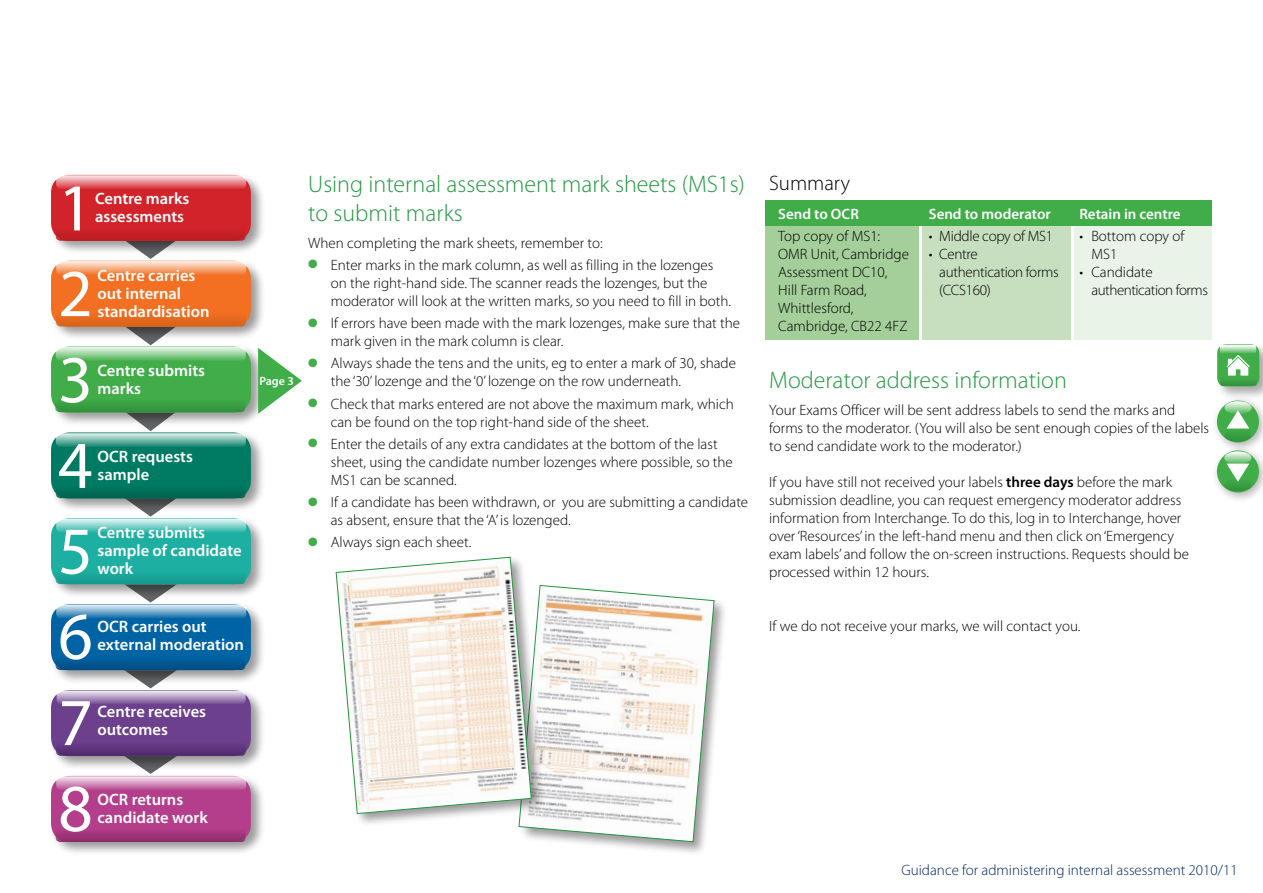
<style>
.page{position:relative;width:1263px;height:893px;background:#fff}
.page>*{position:absolute;margin:0;border:0;box-sizing:border-box;transform-origin:0 0}
.t1{font:67.5px "Myriad Pro";color:#fff}
.t2{font:300 24px/28.8px "Myriad Pro";color:#249842}
.t3{font:300 21px "Myriad Pro";color:#000}
.t4{font:600 16.5px/18px "Myriad Pro";color:#fff}
.t5{font:300 15px/18px "Myriad Pro";color:#000}
.t6{font:300 15px/18px "Myriad Pro";letter-spacing:-.02em;color:#000}
.t7{font:300 15px "Myriad Pro";color:#00245d}
.t8{font:600 15px "Myriad Pro";color:#fff}
.t9{font:300 15px/18px "Myriad Pro";letter-spacing:-.03em;color:#000}
.t10{font:600 12px "Myriad Pro";color:#fff}
.s1{color:#41ad49}
.s2{font-weight:600}
</style>
<div class="page">
<svg style="left:146px;top:771px;width:9px;height:2px"></svg>
<svg style="left:146px;top:685px;width:10px;height:2px"></svg>
<svg style="left:145px;top:599px;width:11px;height:2px"></svg>
<svg style="left:145px;top:513px;width:11px;height:3px"></svg>
<svg style="left:145px;top:427px;width:11px;height:3px"></svg>
<svg style="left:145px;top:341px;width:12px;height:3px"></svg>
<svg style="left:145px;top:255px;width:11px;height:3px"></svg>
<div style="left:48px;top:172px;width:217px;height:83px;background:#000;opacity:.4"></div>
<div style="left:51px;top:175px;width:200px;height:66px;background:#d2232a;border-radius:18px"></div>
<div style="left:48px;top:773px;width:217px;height:83px;background:#000;opacity:.4"></div>
<div style="left:51px;top:776px;width:200px;height:66px;background:#b43e8b;border-radius:18px"></div>
<div style="left:48px;top:687px;width:217px;height:84px;background:#000;opacity:.4"></div>
<div style="left:51px;top:690px;width:200px;height:66px;background:#6c408d;border-radius:18px"></div>
<div style="left:48px;top:601px;width:217px;height:84px;background:#000;opacity:.4"></div>
<div style="left:51px;top:604px;width:200px;height:66px;background:#0064a4;border-radius:18px"></div>
<div style="left:48px;top:516px;width:217px;height:83px;background:#000;opacity:.4"></div>
<div style="left:51px;top:518px;width:200px;height:66px;background:#1db0a2;border-radius:18px"></div>
<div style="left:48px;top:430px;width:217px;height:83px;background:#000;opacity:.4"></div>
<div style="left:51px;top:432px;width:200px;height:66px;background:#007b63;border-radius:18px"></div>
<div style="left:48px;top:344px;width:217px;height:83px;background:#000;opacity:.4"></div>
<div style="left:51px;top:347px;width:200px;height:66px;background:#41ad49;border-radius:18px"></div>
<div style="left:48px;top:258px;width:217px;height:83px;background:#000;opacity:.4"></div>
<div style="left:51px;top:261px;width:200px;height:66px;background:#f36f21;border-radius:18px"></div>
<svg style="left:56px;top:175px;width:190px;height:14px;background:#e68b8e"></svg>
<svg style="left:56px;top:261px;width:190px;height:14px;background:#f8b289"></svg>
<svg style="left:56px;top:347px;width:190px;height:14px;background:#9ad39e"></svg>
<svg style="left:56px;top:433px;width:190px;height:14px;background:#78b9ac"></svg>
<svg style="left:56px;top:519px;width:190px;height:14px;background:#84d3cc"></svg>
<svg style="left:56px;top:604px;width:190px;height:14px;background:#7baecf"></svg>
<svg style="left:57px;top:690px;width:189px;height:14px;background:#b19ac2"></svg>
<svg style="left:56px;top:776px;width:190px;height:14px;background:#d799c1"></svg>
<div style="left:56px;top:227px;width:190px;height:14px;background:#c62026;border-radius:4px"></div>
<div style="left:56px;top:313px;width:190px;height:13px;background:#e4681e;border-radius:4px"></div>
<svg style="left:55px;top:398px;width:190px;height:14px;fill:#3aa043"></svg>
<div style="left:56px;top:484px;width:190px;height:14px;background:#007059;border-radius:4px"></div>
<div style="left:56px;top:570px;width:190px;height:14px;background:#1aa598;border-radius:4px"></div>
<svg style="left:56px;top:656px;width:190px;height:14px;fill:#005994"></svg>
<svg style="left:56px;top:742px;width:190px;height:14px"></svg>
<svg style="left:56px;top:828px;width:190px;height:14px"></svg>
<svg style="left:258px;top:348px;width:44px;height:66px"></svg>
<div style="left:1212px;top:396px;width:51px;height:58px;background:#000;opacity:.31"></div>
<div style="left:1217px;top:400px;width:42px;height:42px;background:#41ad49;border-radius:50%"></div>
<svg style="left:1224px;top:401px;width:27px;height:13px"></svg>
<svg style="left:1226px;top:410px;width:23px;height:18px"></svg>
<div style="left:1212px;top:445px;width:51px;height:59px;background:#000;opacity:.31"></div>
<svg style="left:1217px;top:450px;width:42px;height:42px"></svg>
<svg style="left:1226px;top:464px;width:23px;height:17px"></svg>
<svg style="left:1224px;top:451px;width:27px;height:13px"></svg>
<div style="left:1214px;top:342px;width:49px;height:59px;background:#000;opacity:.34"></div>
<div style="left:1217px;top:344px;width:42px;height:42px;background:#41ad49;border-radius:9px"></div>
<svg style="left:1226px;top:355px;width:24px;height:21px"></svg>
<svg style="left:1220px;top:345px;width:36px;height:8px"></svg>
<div style="left:1224px;top:429px;width:27px;height:13px;background:#399d42;border-radius:50%"></div>
<div style="left:1224px;top:478px;width:27px;height:13px;background:#3a9f42;border-radius:50%"></div>
<div style="left:1220px;top:377px;width:36px;height:9px;background:#399f42;border-radius:2px"></div>
<div style="left:1074px;top:225px;width:138px;height:115px;background:#eaf3e7"></div>
<div style="left:922px;top:225px;width:149px;height:115px;background:#c7dfbf"></div>
<div style="left:765px;top:225px;width:154px;height:115px;background:#a4ce9a"></div>
<div style="left:765px;top:200px;width:447px;height:25px;background:#41ad49"></div>
<div style="left:517px;top:583px;width:211px;height:273px;background:#000;opacity:.4"></div>
<svg style="left:519px;top:585px;width:195px;height:257px"></svg>
<div style="left:334px;top:555px;width:211px;height:273px;background:#000;opacity:.4"></div>
<svg style="left:336px;top:557px;width:196px;height:257px"></svg>
<h1 class="t1" style="left:58px;top:166px;width:36px">1</h1>
<p class="t4" style="left:95px;top:189px;width:96px">Centre marks</p>
<p class="t4" style="left:95px;top:207px;width:90px">assessments</p>
<h1 class="t1" style="left:58px;top:252px;width:36px">2</h1>
<p class="t4" style="left:98px;top:266px;width:113px">Centre carries out internal standardisation</p>
<h1 class="t1" style="left:58px;top:338px;width:36px">3</h1>
<p class="t4" style="left:98px;top:361px;width:109px">Centre submits</p>
<p class="t4" style="left:98px;top:379px;width:45px">marks</p>
<h1 class="t1" style="left:58px;top:424px;width:36px">4</h1>
<p class="t4" style="left:98px;top:447px;width:97px">OCR requests</p>
<p class="t4" style="left:98px;top:465px;width:53px">sample</p>
<h1 class="t1" style="left:58px;top:509px;width:36px">5</h1>
<p class="t4" style="left:98px;top:523px;width:146px">Centre submits sample of candidate</p>
<p class="t4" style="left:98px;top:559px;width:37px">work</p>
<h1 class="t1" style="left:58px;top:595px;width:36px">6</h1>
<p class="t4" style="left:98px;top:617px;width:111px">OCR carries out</p>
<p class="t4" style="left:98px;top:635px;width:148px">external moderation</p>
<h1 class="t1" style="left:58px;top:681px;width:36px">7</h1>
<p class="t4" style="left:98px;top:702px;width:110px">Centre receives</p>
<p class="t4" style="left:98px;top:720px;width:72px">outcomes</p>
<h1 class="t1" style="left:58px;top:767px;width:36px">8</h1>
<p class="t4" style="left:98px;top:790px;width:87px">OCR returns</p>
<p class="t4" style="left:98px;top:808px;width:112px">candidate work</p>
<p class="t10" style="left:259px;top:374px;width:36px">Page 3</p>
<p class="t2" style="left:308px;top:170px;width:438px">Using internal assessment mark sheets (MS1s) to submit marks</p>
<p class="t5" style="left:308px;top:234px;width:296px">When completing the mark sheets, remember to:</p>
<p class="t5" style="left:331px;top:256px;width:402px;text-indent:-22px"><span class="s1">●</span> Enter marks in the mark column, as well as filling in the lozenges on the right-hand side. The scanner reads the lozenges, but the moderator will look at the written marks, so you need to fill in both.</p>
<p class="t5" style="left:331px;top:314px;width:411px;text-indent:-22px"><span class="s1">●</span> If errors have been made with the mark lozenges, make sure that the mark given in the mark column is clear.</p>
<p class="t5" style="left:331px;top:355px;width:407px;text-indent:-22px"><span class="s1">●</span> Always shade the tens and the units, eg to enter a mark of 30, shade the ‘30’ lozenge and the ‘0’ lozenge on the row underneath.</p>
<p class="t5" style="left:331px;top:395px;width:405px;text-indent:-22px"><span class="s1">●</span> Check that marks entered are not above the maximum mark, which can be found on the top right-hand side of the sheet.</p>
<p class="t5" style="left:331px;top:435px;width:404px;text-indent:-22px"><span class="s1">●</span> Enter the details of any extra candidates at the bottom of the last sheet, using the candidate number lozenges where possible, so the<br>MS1 can be scanned.</p>
<p class="t5" style="left:331px;top:493px;width:419px;text-indent:-22px"><span class="s1">●</span> If a candidate has been withdrawn, or you are submitting a candidate as absent, ensure that the ‘A’ is lozenged.</p>
<p class="t5" style="left:308px;top:534px;width:165px"><span class="s1">●</span> Always sign each sheet.</p>
<p class="t3" style="left:769px;top:172px;width:82px">Summary</p>
<p class="t8" style="left:778px;top:204px;width:82px">Send to OCR</p>
<p class="t5" style="left:778px;top:227px;width:104px">Top copy of MS1:</p>
<p class="t5" style="left:778px;top:245px;width:132px">OMR Unit, Cambridge<br>Assessment DC10,<br>Hill Farm Road,<br>Whittlesford,<br>Cambridge, CB22 4FZ</p>
<p class="t8" style="left:929px;top:204px;width:124px">Send to moderator</p>
<p class="t6" style="left:929px;top:227px;width:126px">• Middle copy of MS1</p>
<p class="t6" style="left:939px;top:245px;width:121px;text-indent:-10px">• Centre authentication forms (CCS160)</p>
<p class="t8" style="left:1079px;top:204px;width:103px">Retain in centre</p>
<p class="t5" style="left:1091px;top:227px;width:94px;text-indent:-12px">• Bottom copy of<br>MS1</p>
<p class="t9" style="left:1091px;top:263px;width:118px;text-indent:-12px">• Candidate authentication forms</p>
<p class="t2" style="left:769px;top:366px;width:299px">Moderator address information</p>
<p class="t5" style="left:769px;top:401px;width:442px">Your Exams Officer will be sent address labels to send the marks and forms to the moderator. (You will also be sent enough copies of the labels to send candidate work to the moderator.)</p>
<p class="t5" style="left:769px;top:473px;width:421px">If you have still not received your labels <span class="s2">three days</span> before the mark submission deadline, you can request emergency moderator address information from Interchange. To do this, log in to Interchange, hover over ‘Resources’ in the left-hand menu and then click on ‘Emergency exam labels’ and follow the on-screen instructions. Requests should be processed within 12 hours.</p>
<p class="t5" style="left:769px;top:617px;width:313px">If we do not receive your marks, we will contact you.</p>
<p class="t7" style="left:901px;top:862px;width:338px">Guidance for administering internal assessment 2010/11</p>
</div>
